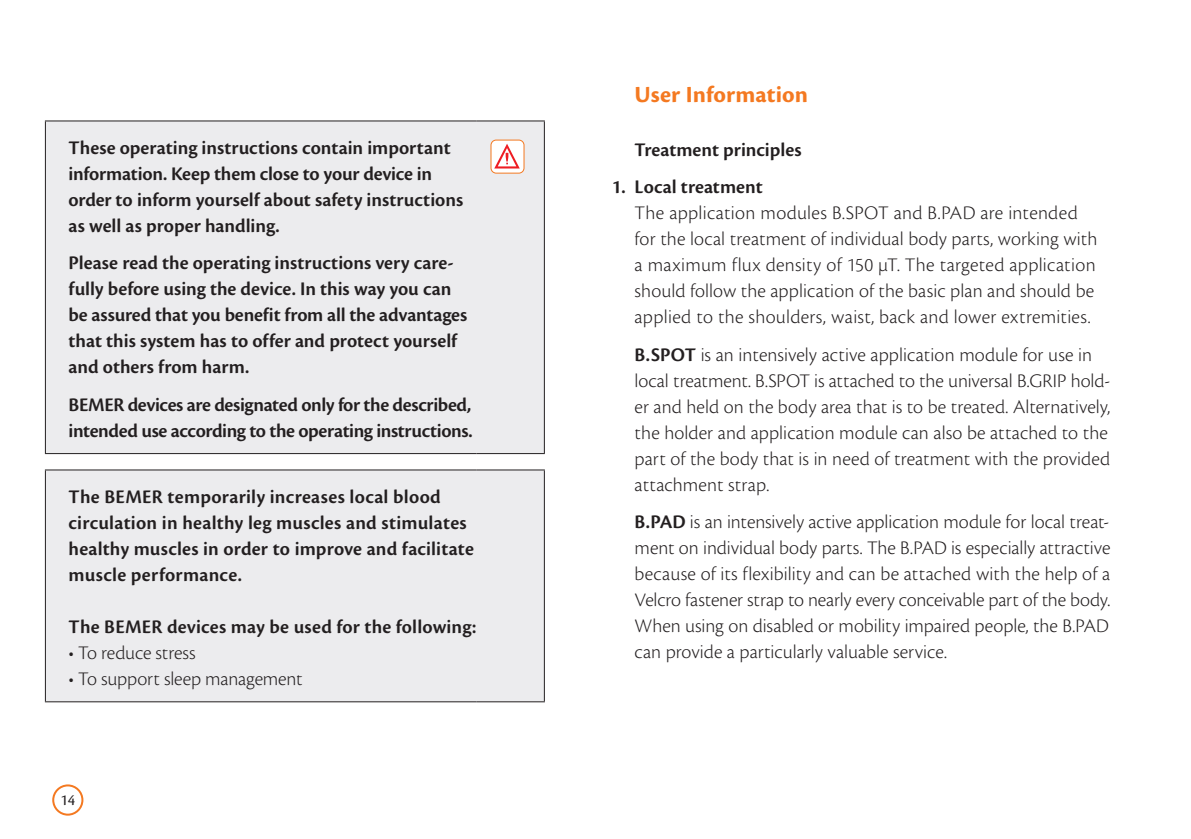
<style>
.page{position:relative;width:1191px;height:839px;background:#fff}
.page>*{position:absolute;margin:0;border:0;box-sizing:border-box;transform-origin:0 0}
.US-en_-_Headlines_oh{font:700 24px "Cronos Pro";color:#f47921}
.US-en_-_Fliesstext{font:300 20px/26px "Cronos Pro";letter-spacing:.005em;color:#231f20}
.US-en_-_Fliesstext-2{font:600 20px/26px "Cronos Pro";color:#231f20}
.t1{font:16px "Cronos Pro";color:#231f20}
.s1{font-weight:600}
</style>
<div class="page">
<div style="left:52px;top:784px;width:31px;height:31px;border:2px solid #f47921;border-radius:50%"></div>
<div style="left:46px;top:121px;width:498px;height:332px;background:#ececee"></div>
<hr style="left:45px;top:121px;width:1px;height:332px;background:#231f20">
<hr style="left:45px;top:120px;width:431px;height:1px;background:#231f20">
<hr style="left:45px;top:453px;width:431px;height:1px;background:#231f20">
<hr style="left:476px;top:120px;width:69px;height:1px;background:#231f20">
<hr style="left:544px;top:121px;width:1px;height:332px;background:#231f20">
<hr style="left:476px;top:453px;width:69px;height:1px;background:#231f20">
<div style="left:491px;top:140px;width:33px;height:33px;background:#fff;border-radius:5px"></div>
<div style="left:490px;top:139px;width:34px;height:34px;border:1px solid #f47921;border-radius:5px"></div>
<svg style="left:494px;top:144px;width:26px;height:24px"></svg>
<div style="left:46px;top:470px;width:498px;height:231px;background:#ececee"></div>
<hr style="left:45px;top:470px;width:1px;height:231px;background:#231f20">
<hr style="left:45px;top:469px;width:431px;height:1px;background:#231f20">
<hr style="left:45px;top:701px;width:431px;height:1px;background:#231f20">
<hr style="left:476px;top:469px;width:69px;height:1px;background:#231f20">
<hr style="left:544px;top:470px;width:1px;height:231px;background:#231f20">
<hr style="left:476px;top:701px;width:69px;height:1px;background:#231f20">
<p class="US-en_-_Fliesstext-2" style="left:69px;top:134px;width:396px">These operating instructions contain important information. Keep them close to your device in order to inform yourself about safety instructions as well as proper handling.</p>
<p class="US-en_-_Fliesstext-2" style="left:69px;top:250px;width:400px">Please read the operating instructions very care&shy;fully before using the device. In this way you can be assured that you benefit from all the advantages that this system has to offer and protect yourself and others from harm.</p>
<p class="US-en_-_Fliesstext-2" style="left:69px;top:391px;width:406px">BEMER devices are designated only for the described, intended use according to the operating instructions.</p>
<p class="US-en_-_Fliesstext-2" style="left:69px;top:483px;width:407px">The BEMER temporarily increases local blood circulation in healthy leg muscles and stimulates healthy muscles in order to improve and facilitate muscle performance.</p>
<p class="US-en_-_Fliesstext-2" style="left:69px;top:613px;width:409px">The BEMER devices may be used for the following:</p>
<p class="US-en_-_Fliesstext" style="left:69px;top:639px;width:129px">• To reduce stress</p>
<p class="US-en_-_Fliesstext" style="left:69px;top:665px;width:236px">• To support sleep management</p>
<p class="t1" style="left:60px;top:790px;width:16px">14</p>
<p class="US-en_-_Headlines_oh" style="left:635px;top:81px;width:175px">User Information</p>
<p class="US-en_-_Fliesstext-2" style="left:635px;top:137px;width:168px">Treatment principles</p>
<p class="US-en_-_Fliesstext" style="left:635px;top:174px;width:464px;text-indent:-23px"><span class="s1">1. Local treatment<br></span>The application modules B.SPOT and B.PAD are intended for the local treatment of individual body parts, working with a maximum flux density of 150 μT. The targeted application should follow the application of the basic plan and should be applied to the shoulders, waist, back and lower extremities.</p>
<p class="US-en_-_Fliesstext" style="left:635px;top:341px;width:477px"><span class="s1">B.SPOT</span> is an intensively active application module for use in local treatment. B.SPOT is attached to the universal B.GRIP hold&shy;er and held on the body area that is to be treated. Alternatively, the holder and application module can also be attached to the part of the body that is in need of treatment with the provided attachment strap.</p>
<p class="US-en_-_Fliesstext" style="left:635px;top:508px;width:477px;text-align:justify"><span class="s1">B.PAD</span> is an intensively active application module for local treat&shy;ment on individual body parts. The B.PAD is especially attractive because of its flexibility and can be attached with the help of a Velcro fastener strap to nearly every conceivable part of the body.<br>When using on disabled or mobility impaired people, the B.PAD can provide a particularly valuable service.</p>
</div>
